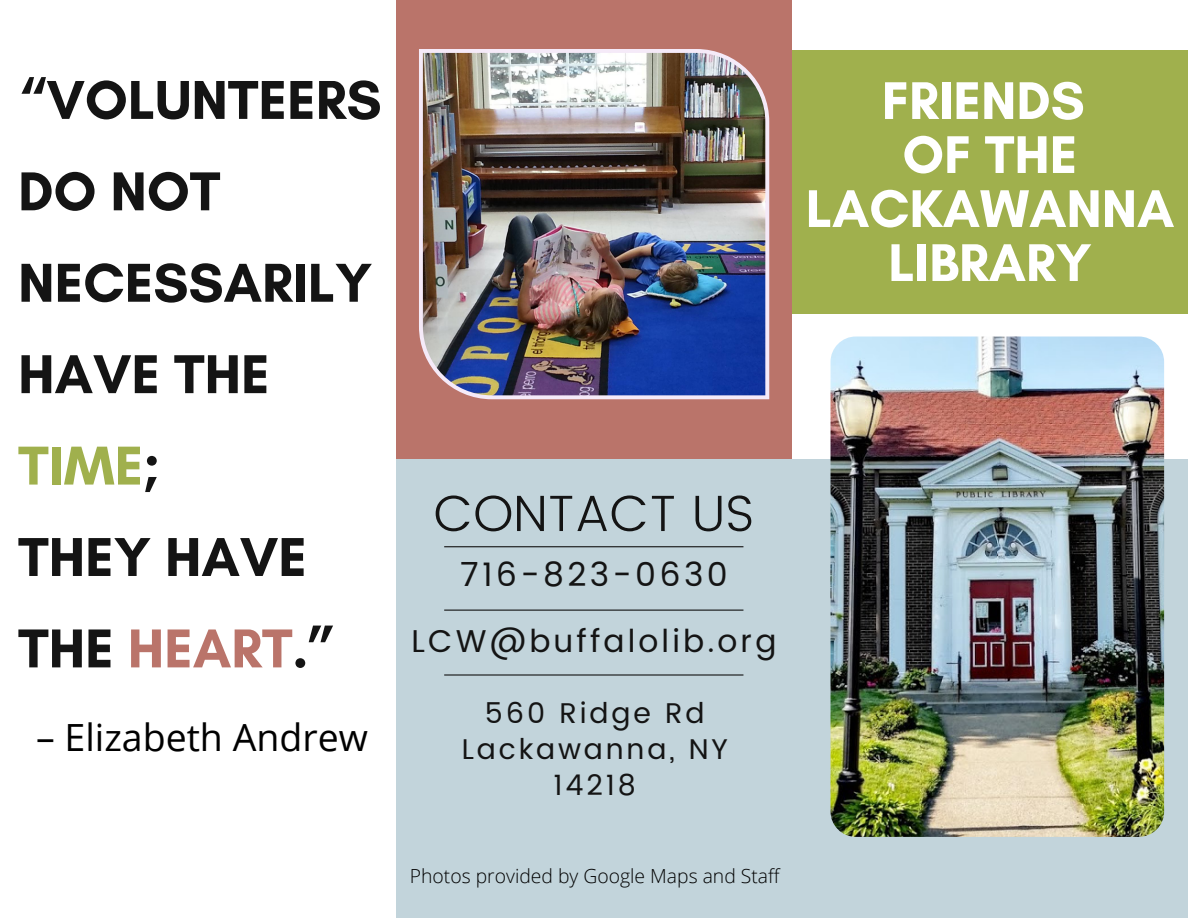
<style>
.page{position:relative;width:1188px;height:918px;background:#fff}
.page>*{position:absolute;margin:0;border:0;box-sizing:border-box;transform-origin:0 0}
.t1{font:700 55.8px/91.3px "Glacial Indifference";color:#141414}
.t2{font:700 54px/54px "Glacial Indifference";color:#fff;text-align:center}
.t3{font:300 51px "Poppins";color:#141414}
.t4{font:37.5px "Open Sans";color:#000}
.t5{font:33px "Poppins";letter-spacing:.1em;color:#141414}
.t6{font:31.5px "Poppins";letter-spacing:.1em;color:#141414}
.t7{font:28.5px/36px "Poppins";letter-spacing:.1em;color:#141414;text-align:center}
.t8{font:300 19.35px "Open Sans";color:#000}
.s1{color:#a0b04d}
.s2{color:#ba746a}
</style>
<div class="page">
<div style="left:396px;top:0;width:396px;height:459px;background:#ba746a"></div>
<div style="left:396px;top:459px;width:792px;height:459px;background:#c2d4db"></div>
<div style="left:792px;top:50px;width:396px;height:264px;background:#a0b04d"></div>
<img style="left:831px;top:337px;width:333px;height:500px;border-radius:25px">
<hr style="left:444px;top:546px;width:299px;height:1px;background:#141414">
<hr style="left:444px;top:610px;width:299px;height:1px;background:#141414">
<hr style="left:444px;top:674px;width:299px;height:2px;background:#141414">
<img style="left:419px;top:49px;width:350px;height:350px">
<p class="t1" style="left:18px;top:54px;width:365px">“VOLUNTEERS<br>DO NOT<br>NECESSARILY<br>HAVE THE<br><span class="s1">TIME</span>;<br>THEY HAVE<br>THE <span class="s2">HEART</span>.”</p>
<p class="t4" style="left:36px;top:711px;width:333px">– Elizabeth Andrew</p>
<p class="t2" style="left:806px;top:73px;width:370px">FRIENDS<br>OF THE<br>LACKAWANNA<br>LIBRARY</p>
<p class="t3" style="left:434px;top:484px;width:322px">CONTACT US</p>
<p class="t5" style="left:460px;top:556px;width:269px">716-823-0630</p>
<p class="t6" style="left:412px;top:623px;width:366px">LCW@buffalolib.org</p>
<p class="t7" style="left:462px;top:695px;width:268px">560 Ridge Rd<br>Lackawanna, NY<br>14218</p>
<p class="t8" style="left:410px;top:863px;width:371px">Photos provided by Google Maps and Staff</p>
</div>
